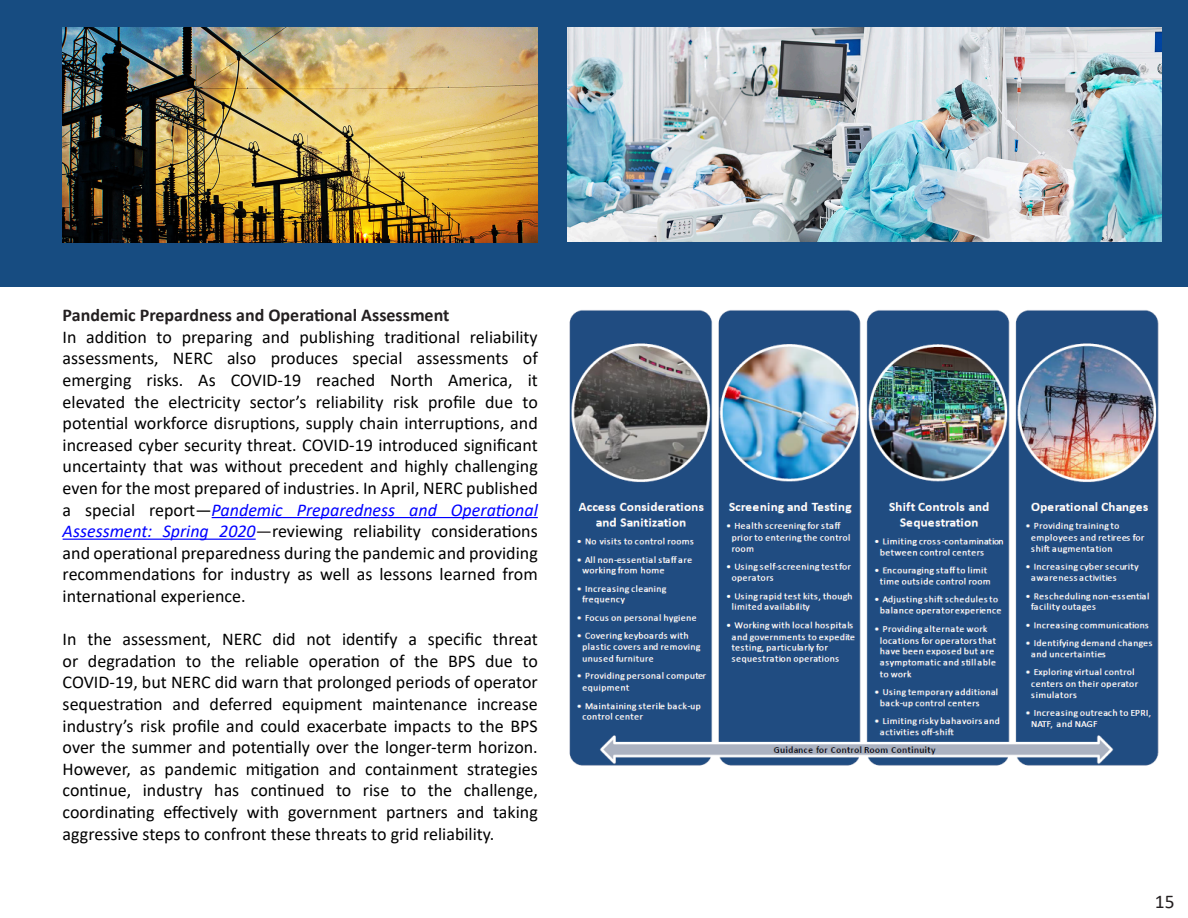
<style>
.page{position:relative;width:1188px;height:918px;background:#fff}
.page>*{position:absolute;margin:0;border:0;box-sizing:border-box;transform-origin:0 0}
.t1{font:19.5px "Calibri";color:#231f20}
.Heading_1{font:18px/21.6px "Calibri";color:#000;text-align:justify}
.Default{font:18px/21.6px "Calibri";color:#000;text-align:justify}
.Heading_1-2{font:700 18px "Calibri";color:#231f20}
.s1{font-style:italic;color:#00f}
.s2{color:#231f20}
</style>
<div class="page">
<div style="left:0;top:0;width:1188px;height:286px;background:#174c81"></div>
<img style="left:63px;top:27px;width:475px;height:216px">
<hr style="left:212px;top:517px;width:326px;height:1px;background:#00f">
<hr style="left:63px;top:539px;width:193px;height:1px;background:#00f">
<img style="left:569px;top:310px;width:590px;height:456px">
<img style="left:567px;top:28px;width:595px;height:214px">
<p class="Heading_1-2" style="left:63px;top:302px;width:388px">Pandemic Prepardness and Operational Assessment</p>
<p class="Heading_1" style="left:63px;top:326px;width:477px">In addition to preparing and publishing traditional reliability assessments, NERC also produces special assessments of emerging risks. As COVID-19 reached North America, it elevated the electricity sector’s reliability risk profile due to potential workforce disruptions, supply chain interruptions, and increased cyber security threat. COVID-19 introduced significant uncertainty that was without precedent and highly challenging even for the most prepared of industries. In April, NERC published a special report—<span class="s1">Pandemic Preparedness and Operational Assessment: Spring 2020</span><span class="s2">—</span>reviewing reliability considerations and operational preparedness during the pandemic and providing recommendations for industry as well as lessons learned from international experience.</p>
<p class="Default" style="left:63px;top:628px;width:477px">In the assessment, NERC did not identify a specific threat or degradation to the reliable operation of the BPS due to COVID-19, but NERC did warn that prolonged periods of operator sequestration and deferred equipment maintenance increase industry’s risk profile and could exacerbate impacts to the BPS over the summer and potentially over the longer-term horizon.<br>However, as pandemic mitigation and containment strategies continue, industry has continued to rise to the challenge, coordinating effectively with government partners and taking aggressive steps to confront these threats to grid reliability.</p>
<p class="t1" style="left:1155px;top:888px;width:21px">15</p>
</div>
